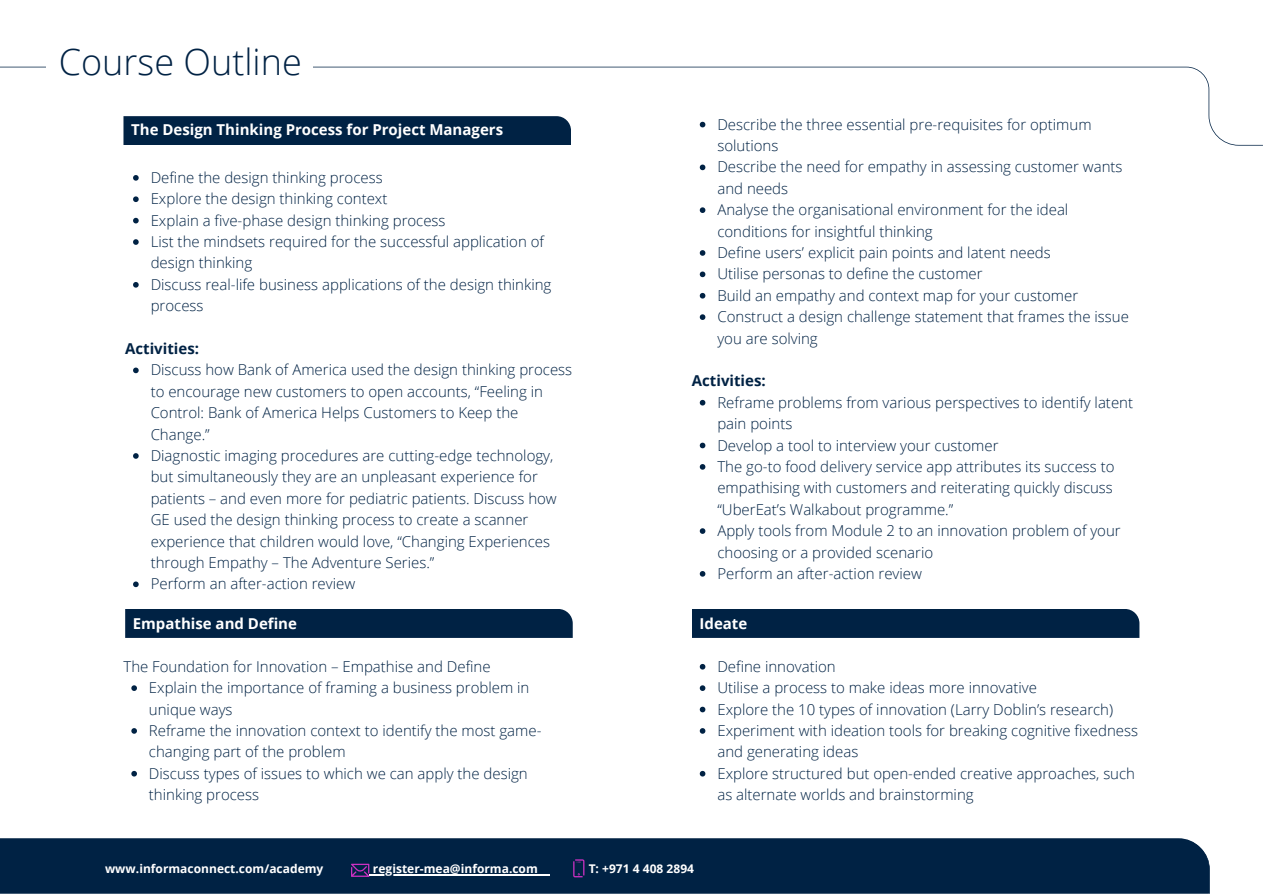
<style>
.page{position:relative;width:1263px;height:894px;background:#fff}
.page>*{position:absolute;margin:0;border:0;box-sizing:border-box;transform-origin:0 0}
.t1{font:300 36px "Open Sans";color:#024}
.t2{font:300 15px/21.3px "Open Sans";color:#024}
.t3{font:700 15px "Open Sans";color:#fff}
.t4{font:700 15px "Open Sans";color:#024}
.t5{font:700 12px "Open Sans";color:#fff}
</style>
<div class="page">
<svg style="left:0;top:67px;width:1263px;height:79px"></svg>
<div style="left:47px;top:35px;width:266px;height:36px;background:#fff"></div>
<div style="left:54px;top:106px;width:510px;height:21px;background:#fff"></div>
<div style="left:655px;top:106px;width:542px;height:21px;background:#fff"></div>
<div style="left:123px;top:116px;width:448px;height:29px;background:#024"></div>
<svg style="left:0;top:859px;width:1210px;height:34px"></svg>
<div style="left:0;top:838px;width:1208px;height:54px;background:#024"></div>
<hr style="left:373px;top:874px;width:177px;height:1px;background:#fff">
<svg style="left:351px;top:861px;width:22px;height:15px"></svg>
<svg style="left:573px;top:856px;width:12px;height:21px"></svg>
<svg style="left:133px;top:175px;width:6px;height:6px"></svg>
<svg style="left:133px;top:196px;width:6px;height:6px"></svg>
<svg style="left:133px;top:218px;width:6px;height:5px"></svg>
<svg style="left:133px;top:239px;width:6px;height:6px"></svg>
<svg style="left:133px;top:282px;width:6px;height:5px"></svg>
<svg style="left:133px;top:367px;width:6px;height:6px"></svg>
<svg style="left:133px;top:453px;width:6px;height:5px"></svg>
<svg style="left:133px;top:581px;width:6px;height:6px"></svg>
<div style="left:125px;top:609px;width:448px;height:28px;background:#024"></div>
<svg style="left:700px;top:122px;width:5px;height:5px"></svg>
<svg style="left:700px;top:164px;width:5px;height:6px"></svg>
<svg style="left:700px;top:207px;width:5px;height:6px"></svg>
<svg style="left:700px;top:250px;width:5px;height:6px"></svg>
<svg style="left:700px;top:271px;width:5px;height:6px"></svg>
<svg style="left:700px;top:293px;width:5px;height:5px"></svg>
<svg style="left:700px;top:314px;width:5px;height:6px"></svg>
<svg style="left:700px;top:400px;width:5px;height:5px"></svg>
<svg style="left:700px;top:442px;width:5px;height:6px"></svg>
<svg style="left:700px;top:464px;width:5px;height:5px"></svg>
<svg style="left:700px;top:528px;width:5px;height:5px"></svg>
<svg style="left:700px;top:571px;width:5px;height:5px"></svg>
<svg style="left:131px;top:685px;width:6px;height:5px"></svg>
<svg style="left:131px;top:728px;width:6px;height:5px"></svg>
<svg style="left:131px;top:770px;width:6px;height:6px"></svg>
<div style="left:692px;top:609px;width:447px;height:28px;background:#024"></div>
<svg style="left:700px;top:663px;width:5px;height:6px"></svg>
<svg style="left:700px;top:685px;width:5px;height:5px"></svg>
<svg style="left:700px;top:706px;width:5px;height:6px"></svg>
<svg style="left:700px;top:728px;width:5px;height:5px"></svg>
<svg style="left:700px;top:770px;width:5px;height:6px"></svg>
<h1 class="t1" style="left:59px;top:36px;width:245px">Course Outline</h1>
<p class="t3" style="left:131px;top:119px;width:373px">The Design Thinking Process for Project Managers</p>
<p class="t2" style="left:151px;top:166px;width:402px">Define the design thinking process<br>Explore the design thinking context<br>Explain a five-phase design thinking process<br>List the mindsets required for the successful application of design thinking<br>Discuss real-life business applications of the design thinking process</p>
<p class="t4" style="left:125px;top:338px;width:75px">Activities:</p>
<p class="t2" style="left:151px;top:359px;width:423px">Discuss how Bank of America used the design thinking process to encourage new customers to open accounts, “Feeling in Control: Bank of America Helps Customers to Keep the Change.”<br>Diagnostic imaging procedures are cutting-edge technology, but simultaneously they are an unpleasant experience for patients – and even more for pediatric patients. Discuss how GE used the design thinking process to create a scanner experience that children would love, “Changing Experiences through Empathy – The Adventure Series.”<br>Perform an after-action review</p>
<p class="t3" style="left:133px;top:613px;width:166px">Empathise and Define</p>
<p class="t2" style="left:149px;top:655px;width:394px;text-indent:-25px">The Foundation for Innovation – Empathise and Define Explain the importance of framing a business problem in unique ways<br>Reframe the innovation context to identify the most game&shy;changing part of the problem<br>Discuss types of issues to which we can apply the design thinking process</p>
<p class="t2" style="left:717px;top:113px;width:413px">Describe the three essential pre-requisites for optimum solutions<br>Describe the need for empathy in assessing customer wants and needs<br>Analyse the organisational environment for the ideal conditions for insightful thinking<br>Define users’ explicit pain points and latent needs<br>Utilise personas to define the customer<br>Build an empathy and context map for your customer Construct a design challenge statement that frames the issue you are solving</p>
<p class="t4" style="left:692px;top:370px;width:75px">Activities:</p>
<p class="t2" style="left:717px;top:391px;width:417px">Reframe problems from various perspectives to identify latent pain points<br>Develop a tool to interview your customer<br>The go-to food delivery service app attributes its success to empathising with customers and reiterating quickly discuss “UberEat’s Walkabout programme.”<br>Apply tools from Module 2 to an innovation problem of your choosing or a provided scenario<br>Perform an after-action review</p>
<p class="t3" style="left:699px;top:613px;width:49px">Ideate</p>
<p class="t2" style="left:717px;top:655px;width:422px">Define innovation<br>Utilise a process to make ideas more innovative<br>Explore the 10 types of innovation (Larry Doblin’s research)<br>Experiment with ideation tools for breaking cognitive fixedness and generating ideas<br>Explore structured but open-ended creative approaches, such as alternate worlds and brainstorming</p>
<p class="t5" style="left:105px;top:859px;width:220px">www.informaconnect.com/academy</p>
<p class="t5" style="left:373px;top:860px;width:166px">register-mea@informa.com</p>
<p class="t5" style="left:589px;top:859px;width:107px">T: +971 4 408 2894</p>
</div>
